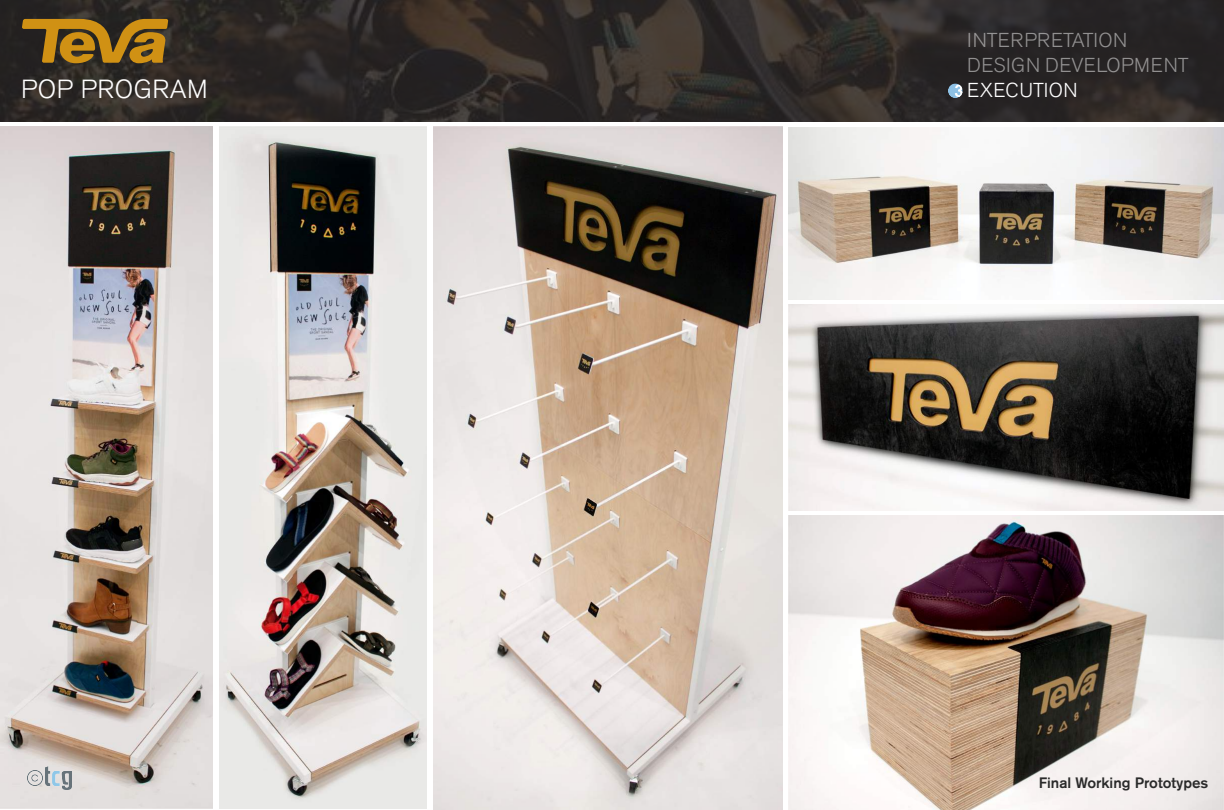
<style>
.page{position:relative;width:1224px;height:810px;background:#fff}
.page>*{position:absolute;margin:0;border:0;box-sizing:border-box;transform-origin:0 0}
.t1{font:300 26px "Akzidenz Grotesk BE";letter-spacing:.02em;color:#fff}
.t2{font:300 20px/25px "Akzidenz Grotesk BE";letter-spacing:.02em;color:rgb(255 255 255/.5)}
.t3{font:300 20px "Akzidenz Grotesk BE";letter-spacing:.02em;color:#fff}
.t4{font:500 15px "Akzidenz Grotesk BE";color:#2a2a2a}
</style>
<div class="page">
<img style="left:434px;top:126px;width:348px;height:684px">
<img style="left:219px;top:126px;width:208px;height:683px">
<img style="left:788px;top:127px;width:436px;height:172px">
<img style="left:788px;top:305px;width:436px;height:206px">
<img style="left:0;top:126px;width:212px;height:683px">
<img style="left:788px;top:516px;width:436px;height:294px">
<svg style="left:0;top:0;width:1224px;height:121px;background:#2e2927"></svg>
<div style="left:948px;top:34px;width:15px;height:15px;background:#302b2a;border-radius:50%"></div>
<div style="left:948px;top:58px;width:15px;height:15px;background:#232021;border-radius:50%"></div>
<div style="left:948px;top:83px;width:15px;height:15px;background:#8ec1e5;border-radius:50%"></div>
<svg style="left:955px;top:85px;width:8px;height:12px"></svg>
<svg style="left:22px;top:19px;width:146px;height:44px;background:#8b651a"></svg>
<img style="left:46px;top:766px;width:26px;height:24px">
<img style="left:26px;top:769px;width:19px;height:19px">
<h1 class="t1" style="left:21px;top:75px;width:188px">POP PROGRAM</h1>
<p class="t2" style="left:967px;top:28px;width:223px">INTERPRETATION<br>DESIGN DEVELOPMENT</p>
<p class="t3" style="left:967px;top:79px;width:112px">EXECUTION</p>
<p class="t4" style="left:1039px;top:773px;width:171px">Final Working Prototypes</p>
</div>
